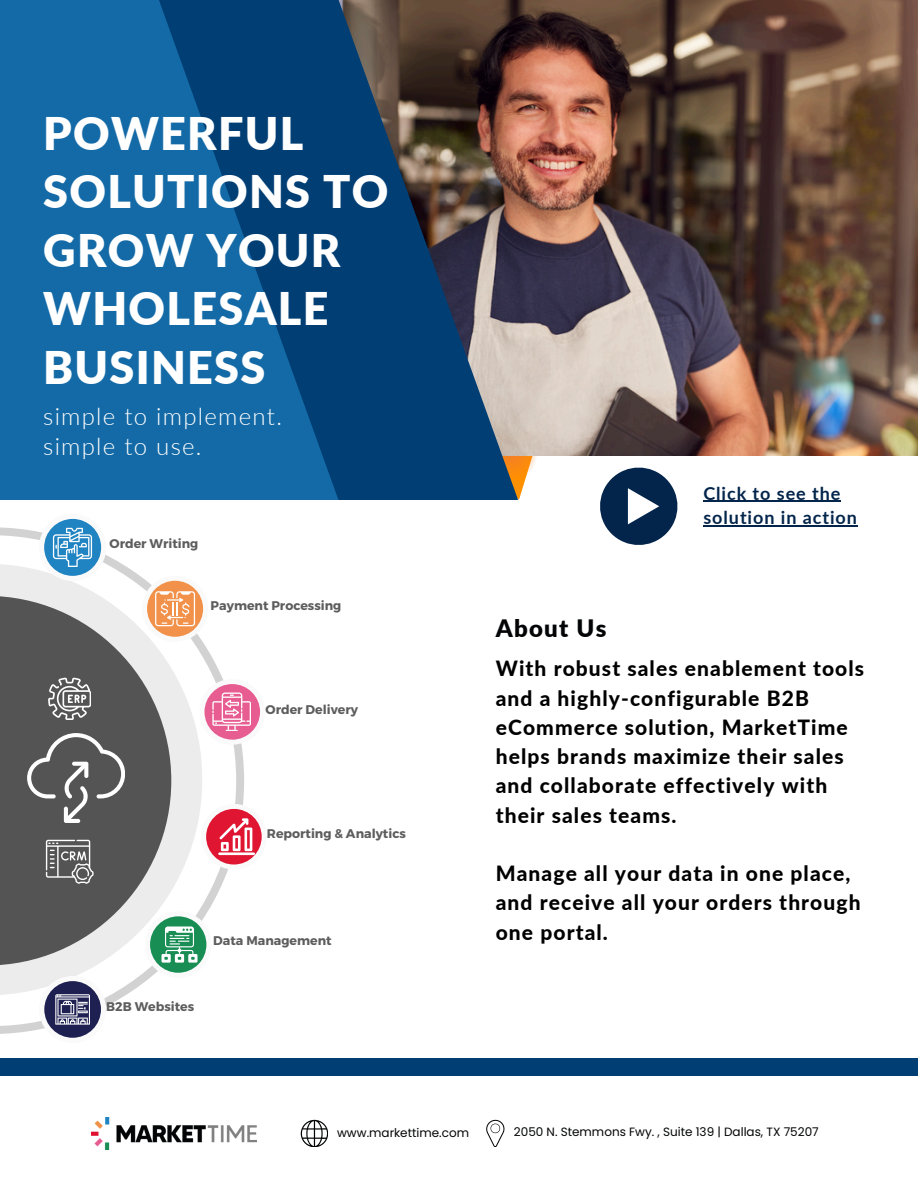
<style>
.page{position:relative;width:918px;height:1188px;background:#fff}
.page>*{position:absolute;margin:0;border:0;box-sizing:border-box;transform-origin:0 0}
.t1{font:900 45px/58.5px "Lato";letter-spacing:.03em;color:#fff}
.t2{font:300 24px/29.2px "Lato";letter-spacing:.05em;color:#fff}
.t3{font:900 24px "Lato";letter-spacing:.05em;color:#030405}
.t4{font:800 21px/29.2px "Lato";letter-spacing:.05em;color:#000}
.t5{font:700 18px/24.8px "Lato";letter-spacing:.05em;color:#03254b}
.t6{font:700 12.6px "Montserrat";color:#5d5d5d}
.t7{font:12px "Poppins";color:#030405}
</style>
<div class="page">
<div style="left:0;top:1058px;width:918px;height:18px;background:#003e74"></div>
<svg style="left:0;top:527px;width:244px;height:507px"></svg>
<svg style="left:0;top:564px;width:202px;height:431px;fill:#ececec"></svg>
<svg style="left:0;top:596px;width:171px;height:369px;background:#7a7a7a"></svg>
<svg style="left:39px;top:518px;width:67px;height:63px"></svg>
<svg style="left:199px;top:679px;width:62px;height:66px"></svg>
<svg style="left:142px;top:576px;width:66px;height:66px"></svg>
<svg style="left:201px;top:804px;width:61px;height:66px"></svg>
<svg style="left:145px;top:911px;width:67px;height:67px"></svg>
<svg style="left:39px;top:976px;width:67px;height:62px"></svg>
<svg style="left:27px;top:733px;width:98px;height:90px;background:#6f6f6f"></svg>
<svg style="left:48px;top:678px;width:43px;height:42px"></svg>
<svg style="left:46px;top:840px;width:47px;height:44px;background:#808080"></svg>
<svg style="left:518px;top:456px;width:18px;height:44px"></svg>
<img style="left:518px;top:0;width:400px;height:456px">
<svg style="left:339px;top:0;width:179px;height:500px;background:#344960"></svg>
<svg style="left:0;top:0;width:339px;height:500px;background:#0e5e98"></svg>
<svg style="left:600px;top:467px;width:78px;height:78px"></svg>
<hr style="left:703px;top:501px;width:138px;height:1px;background:#03254b">
<hr style="left:703px;top:526px;width:155px;height:1px;background:#03254b">
<img style="left:92px;top:1117px;width:164px;height:33px">
<svg style="left:301px;top:1120px;width:27px;height:27px"></svg>
<svg style="left:486px;top:1120px;width:18px;height:27px"></svg>
<p class="t1" style="left:43px;top:103px;width:347px">POWERFUL<br>SOLUTIONS TO<br>GROW YOUR<br>WHOLESALE<br>BUSINESS</p>
<p class="t2" style="left:43px;top:402px;width:240px">simple to implement. simple to use.</p>
<p class="t6" style="left:110px;top:536px;width:90px">Order Writing</p>
<h5 class="t6" style="left:211px;top:597px;width:132px">Payment Processing</h5>
<h1 class="t6" style="left:266px;top:701px;width:94px">Order Delivery</h1>
<h3 class="t6" style="left:267px;top:825px;width:140px">Reporting &amp; Analytics</h3>
<p class="t6" style="left:213px;top:933px;width:120px">Data Management</p>
<p class="t6" style="left:106px;top:999px;width:90px">B2B Websites</p>
<p class="t5" style="left:703px;top:480px;width:155px">Click to see the solution in action</p>
<p class="t3" style="left:496px;top:613px;width:112px">About Us</p>
<h6 class="t4" style="left:496px;top:654px;width:370px">With robust sales enablement tools and a highly-configurable B2B eCommerce solution, MarketTime helps brands maximize their sales and collaborate effectively with their sales teams.</h6>
<p class="t4" style="left:496px;top:858px;width:366px">Manage all your data in one place, and receive all your orders through one portal.</p>
<p class="t7" style="left:337px;top:1125px;width:133px">www.markettime.com</p>
<p class="t7" style="left:514px;top:1124px;width:306px">2050 N. Stemmons Fwy. , Suite 139 | Dallas, TX 75207</p>
</div>
